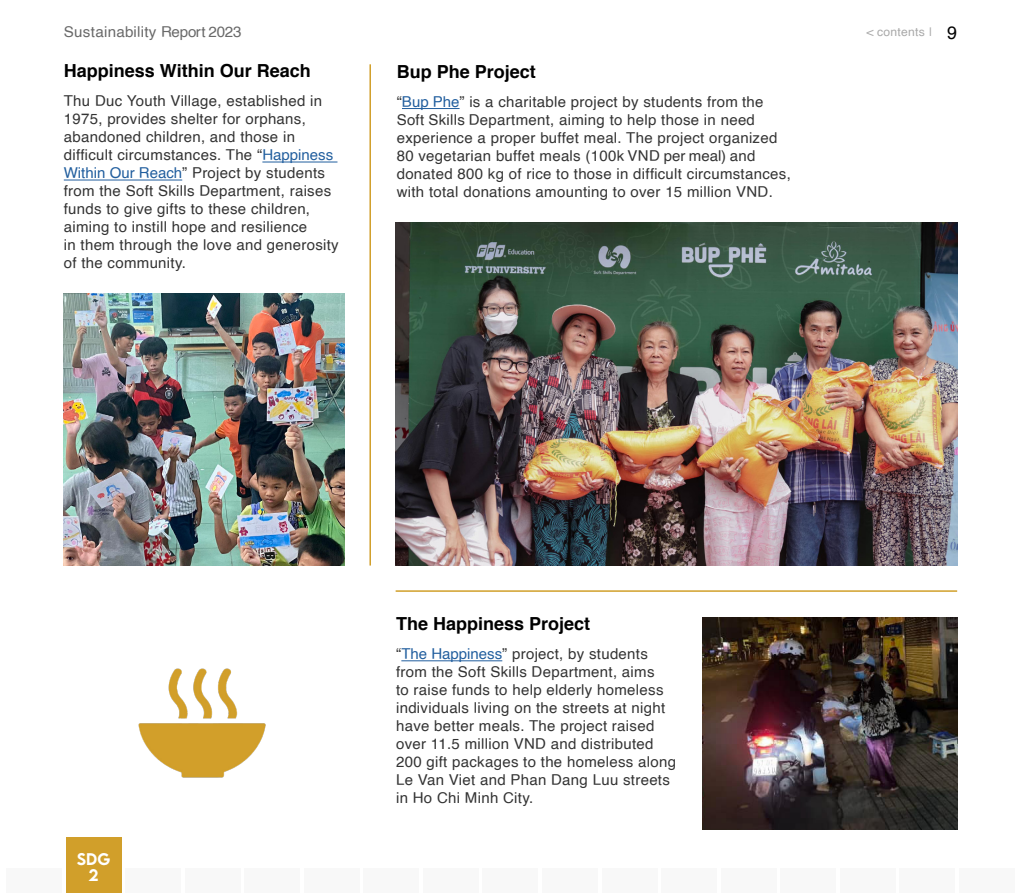
<style>
.page{position:relative;width:1021px;height:893px;background:#fff}
.page>*{position:absolute;margin:0;border:0;box-sizing:border-box;transform-origin:0 0}
.t1{font:700 18px "Helvetica";color:#000}
.t2{font:15px/18px "Helvetica";letter-spacing:.02em;color:#333}
.t3{font:15px "Helvetica";letter-spacing:.02em;color:#696969}
.t4{font:500 15px/16.5px "LEMONMILK";color:#fff;text-align:center}
.t5{font:12px "Helvetica";letter-spacing:.02em;color:#a9a9a9}
.s1{font-size:18px;color:#000}
.s2{color:#215e9e}
</style>
<div class="page">
<div style="left:6px;top:868px;width:56px;height:25px;background:#f8f8f8"></div>
<div style="left:483px;top:868px;width:55px;height:25px;background:#f8f8f8"></div>
<div style="left:244px;top:868px;width:56px;height:25px;background:#f8f8f8"></div>
<div style="left:721px;top:868px;width:55px;height:25px;background:#f8f8f8"></div>
<div style="left:125px;top:868px;width:56px;height:25px;background:#f8f8f8"></div>
<div style="left:602px;top:868px;width:55px;height:25px;background:#f8f8f8"></div>
<div style="left:364px;top:868px;width:55px;height:25px;background:#f8f8f8"></div>
<div style="left:840px;top:868px;width:55px;height:25px;background:#f8f8f8"></div>
<div style="left:542px;top:868px;width:55px;height:25px;background:#f8f8f8"></div>
<div style="left:304px;top:868px;width:55px;height:25px;background:#f8f8f8"></div>
<div style="left:780px;top:868px;width:56px;height:25px;background:#f8f8f8"></div>
<div style="left:959px;top:868px;width:55px;height:25px;background:#f8f8f8"></div>
<div style="left:185px;top:868px;width:55px;height:25px;background:#f8f8f8"></div>
<div style="left:661px;top:868px;width:55px;height:25px;background:#f8f8f8"></div>
<div style="left:423px;top:868px;width:55px;height:25px;background:#f8f8f8"></div>
<div style="left:899px;top:868px;width:56px;height:25px;background:#f8f8f8"></div>
<hr style="left:401px;top:660px;width:101px;height:1px;background:#215e9e">
<hr style="left:402px;top:108px;width:57px;height:1px;background:#215e9e">
<div style="left:66px;top:838px;width:55px;height:55px;background:#d19f2a"></div>
<img style="left:395px;top:222px;width:562px;height:344px">
<img style="left:702px;top:617px;width:255px;height:212px">
<hr style="left:395px;top:590px;width:562px;height:2px;background:#d19f2a">
<img style="left:138px;top:669px;width:128px;height:109px">
<hr style="left:262px;top:162px;width:75px;height:1px;background:#215e9e">
<hr style="left:64px;top:180px;width:118px;height:1px;background:#215e9e">
<img style="left:64px;top:294px;width:280px;height:272px">
<hr style="left:369px;top:64px;width:2px;height:502px;background:#d19f2a">
<p class="t3" style="left:64px;top:20px;width:179px">Sustainability Report 2023</p>
<p class="t5" style="left:866px;top:23px;width:92px">&lt; contents | <span class="s1">9</span></p>
<p class="t1" style="left:64px;top:56px;width:248px">Happiness Within Our Reach</p>
<p class="t2" style="left:64px;top:92px;width:276px">Thu Duc Youth Village, established in 1975, provides shelter for orphans, abandoned children, and those in difficult circumstances. The “<span class="s2">Happiness Within Our Reach</span>” Project by students from the Soft Skills Department, raises funds to give gifts to these children, aiming to instill hope and resilience<br>in them through the love and generosity of the community.</p>
<p class="t1" style="left:396px;top:57px;width:141px">Bup Phe Project</p>
<p class="t2" style="left:396px;top:93px;width:395px">“<span class="s2">Bup Phe</span>” is a charitable project by students from the Soft Skills Department, aiming to help those in need experience a proper buffet meal. The project organized 80 vegetarian buffet meals (100k VND per meal) and donated 800 kg of rice to those in difficult circumstances, with total donations amounting to over 15 million VND.</p>
<p class="t4" style="left:77px;top:850px;width:35px">SDG<br>2</p>
<p class="t1" style="left:396px;top:609px;width:196px">The Happiness Project</p>
<p class="t2" style="left:396px;top:645px;width:281px">“<span class="s2">The Happiness</span>” project, by students from the Soft Skills Department, aims<br>to raise funds to help elderly homeless individuals living on the streets at night have better meals. The project raised over 11.5 million VND and distributed 200 gift packages to the homeless along Le Van Viet and Phan Dang Luu streets in Ho Chi Minh City.</p>
</div>
